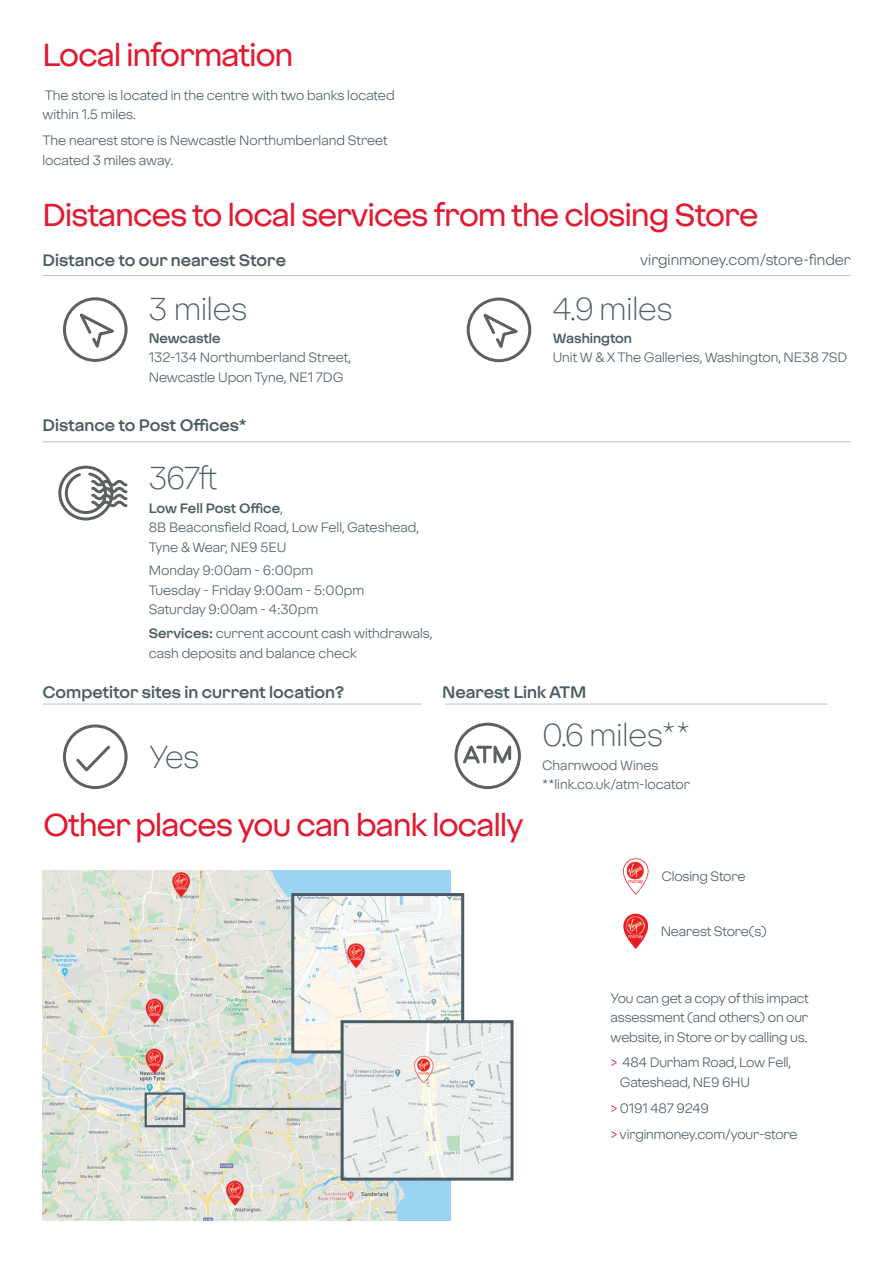
<style>
.page{position:relative;width:893px;height:1263px;background:#fff}
.page>*{position:absolute;margin:0;border:0;box-sizing:border-box;transform-origin:0 0}
.t1{font:500 31.5px "Virgin Money Sans";letter-spacing:-.02em;color:#e21931}
.t2{font:300 31.5px "Virgin Money Sans";color:#4c5c65}
.t3{font:700 16.5px "Virgin Money Sans";color:#4c5c65}
.t4{font:15px "Virgin Money Sans";color:#4c5c65}
.t5{font:13.5px/19.5px "Virgin Money Sans";color:#4c5c65}
.t6{font:700 13.5px "Virgin Money Sans";color:#4c5c65}
.t7{font:5.25px "Tondo";letter-spacing:-.015em;color:#f2f3f4}
.t8{font:5.25px "Tondo";color:#eb1d23}
.s1{font-weight:700}
.s2{color:#e21931}
</style>
<div class="page">
<hr style="left:43px;top:275px;width:807px;height:1px;background:#b5c0c7">
<hr style="left:43px;top:441px;width:807px;height:1px;background:#b5c0c7">
<hr style="left:43px;top:704px;width:378px;height:1px;background:#b5c0c7">
<hr style="left:445px;top:704px;width:383px;height:1px;background:#b5c0c7">
<div style="left:454px;top:723px;width:67px;height:66px;border:3px solid #5d6162;border-radius:50%"></div>
<svg style="left:460px;top:734px;width:53px;height:35px"></svg>
<svg style="left:466px;top:297px;width:66px;height:66px"></svg>
<svg style="left:63px;top:724px;width:65px;height:66px"></svg>
<svg style="left:63px;top:297px;width:65px;height:65px"></svg>
<svg style="left:58px;top:465px;width:70px;height:56px"></svg>
<img style="left:43px;top:870px;width:407px;height:350px">
<img style="left:295px;top:897px;width:165px;height:152px">
<div style="left:291px;top:893px;width:173px;height:160px;border:3px solid #4c5c65"></div>
<img style="left:345px;top:1024px;width:165px;height:152px">
<div style="left:341px;top:1020px;width:173px;height:160px;border:3px solid #4c5c65"></div>
<div style="left:145px;top:1092px;width:40px;height:35px;border:2px solid #4c5c65"></div>
<hr style="left:185px;top:1108px;width:156px;height:2px;background:#4c5c65">
<svg style="left:623px;top:914px;width:25px;height:35px"></svg>
<img style="left:626px;top:916px;width:19px;height:18px">
<svg style="left:623px;top:858px;width:25px;height:36px"></svg>
<h1 class="t1" style="left:43px;top:35px;width:252px">Local information</h1>
<p class="t5" style="left:43px;top:85px;width:354px">The store is located in the centre with two banks located within 1.5 miles.</p>
<p class="t5" style="left:43px;top:131px;width:347px">The nearest store is Newcastle Northumberland Street located 3 miles away.</p>
<h1 class="t1" style="left:43px;top:196px;width:717px">Distances to local services from the closing Store</h1>
<p class="t3" style="left:43px;top:249px;width:245px">Distance to our nearest Store</p>
<p class="t4" style="left:640px;top:251px;width:212px">virginmoney.com/store-finder</p>
<h1 class="t2" style="left:149px;top:290px;width:100px">3 miles</h1>
<p class="t6" style="left:149px;top:329px;width:73px">Newcastle</p>
<p class="t5" style="left:149px;top:347px;width:204px">132-134 Northumberland Street,<br>Newcastle Upon Tyne, NE1 7DG</p>
<h1 class="t2" style="left:553px;top:290px;width:121px">4.9 miles</h1>
<p class="t6" style="left:553px;top:329px;width:81px">Washington</p>
<p class="t5" style="left:553px;top:347px;width:296px">Unit W &amp; X The Galleries, Washington, NE38 7SD</p>
<p class="t3" style="left:43px;top:415px;width:206px">Distance to Post Offices*</p>
<h1 class="t2" style="left:149px;top:459px;width:70px">367ft</h1>
<p class="t5" style="left:149px;top:498px;width:272px"><span class="s1">Low Fell Post Office</span>,<br>8B Beaconsfield Road, Low Fell, Gateshead,<br>Tyne &amp; Wear, NE9 5EU</p>
<p class="t5" style="left:149px;top:560px;width:217px">Monday 9:00am - 6:00pm<br>Tuesday - Friday 9:00am - 5:00pm<br>Saturday 9:00am - 4:30pm</p>
<p class="t5" style="left:149px;top:623px;width:285px"><span class="s1">Services:</span> current account cash withdrawals, cash deposits and balance check</p>
<p class="t3" style="left:43px;top:681px;width:303px">Competitor sites in current location?</p>
<p class="t3" style="left:442px;top:681px;width:146px">Nearest Link ATM</p>
<h1 class="t2" style="left:542px;top:715px;width:149px">0.6 miles**</h1>
<p class="t5" style="left:542px;top:755px;width:149px">Charnwood Wines **link.co.uk/atm-locator</p>
<h1 class="t1" style="left:43px;top:806px;width:482px">Other places you can bank locally</h1>
<h1 class="t2" style="left:149px;top:737px;width:52px">Yes</h1>
<p class="t8" style="left:628px;top:878px;width:17px">money</p>
<p class="t5" style="left:661px;top:866px;width:86px">Closing Store</p>
<p class="t7" style="left:628px;top:933px;width:17px">money</p>
<p class="t5" style="left:661px;top:921px;width:108px">Nearest Store(s)</p>
<p class="t5" style="left:611px;top:988px;width:200px;text-align:justify">You can get a copy of this impact assessment (and others) on our website, in Store or by calling us.</p>
<p class="t5" style="left:620px;top:1052px;width:173px;text-indent:-9px"><span class="s2">&gt;</span> 484 Durham Road, Low Fell,<br>Gateshead, NE9 6HU</p>
<p class="t5" style="left:611px;top:1095px;width:189px;line-height:26px"><span class="s2">&gt;</span> 0191 487 9249<br><span class="s2">&gt;</span> virginmoney.com/your-store</p>
</div>
